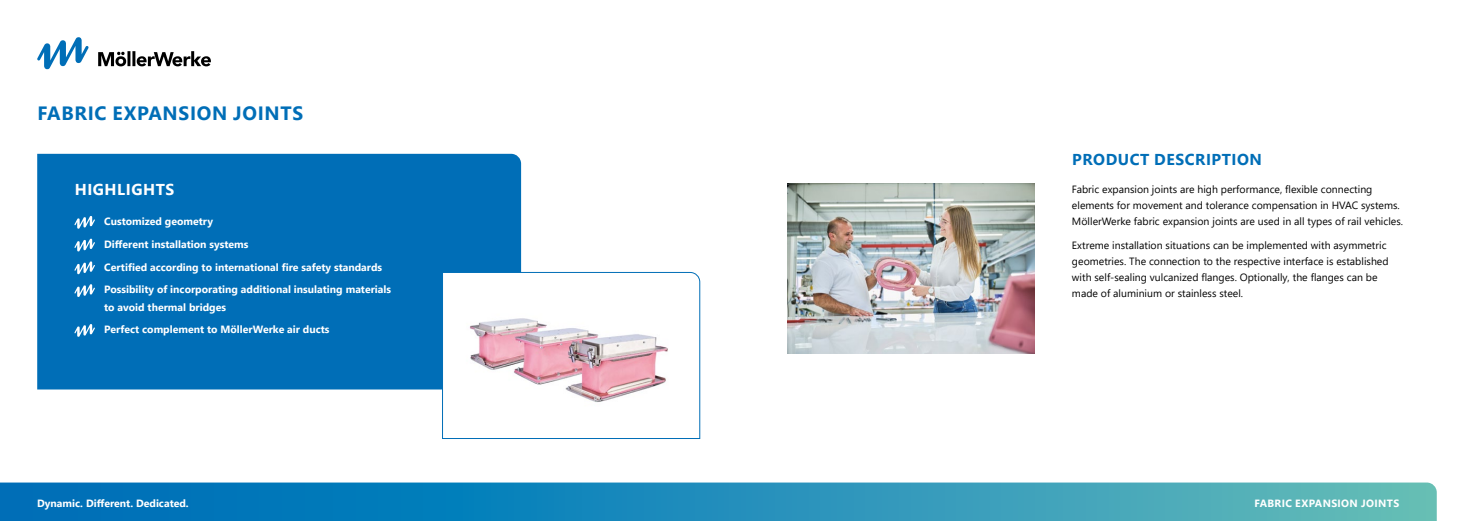
<style>
.page{position:relative;width:1474px;height:521px;background:#fff}
.page>*{position:absolute;margin:0;border:0;box-sizing:border-box;transform-origin:0 0}
.t1{font:700 19.25px "Segoe UI";letter-spacing:.035em;color:#006eb7}
.t2{font:700 15.75px "Segoe UI";letter-spacing:.035em;color:#006eb7}
.t3{font:700 15.75px "Segoe UI";letter-spacing:.035em;color:#fff}
.t4{font:10.5px/15.8px "Segoe UI";color:#000}
.t5{font:700 10.5px/22.8px "Segoe UI";color:#fff}
.t6{font:700 10.5px "Segoe UI";letter-spacing:.035em;color:#fff}
</style>
<div class="page">
<svg style="left:37px;top:37px;width:52px;height:32px"></svg>
<svg style="left:98px;top:51px;width:113px;height:15px"></svg>
<div style="left:37px;top:154px;width:484px;height:235px;background:#006eb7"></div>
<svg style="left:441px;top:272px;width:259px;height:167px"></svg>
<img style="left:787px;top:184px;width:247px;height:170px">
<svg style="left:74px;top:216px;width:21px;height:13px"></svg>
<svg style="left:74px;top:239px;width:21px;height:12px"></svg>
<svg style="left:74px;top:261px;width:21px;height:13px"></svg>
<svg style="left:74px;top:284px;width:21px;height:13px"></svg>
<svg style="left:74px;top:324px;width:21px;height:13px"></svg>
<svg style="left:0;top:482px;width:1436px;height:39px;background:#2892ba"></svg>
<h1 class="t1" style="left:38px;top:95px;width:267px">FABRIC EXPANSION JOINTS</h1>
<h2 class="t3" style="left:75px;top:175px;width:101px">HIGHLIGHTS</h2>
<p class="t5" style="left:104px;top:209px;width:288px">Customized geometry<br>Different installation systems<br>Certified according to international fire safety standards Possibility of incorporating additional insulating materials</p>
<p class="t5" style="left:104px;top:295px;width:227px">to avoid thermal bridges<br>Perfect complement to MöllerWerke air ducts</p>
<h2 class="t2" style="left:1072px;top:145px;width:191px">PRODUCT DESCRIPTION</h2>
<p class="t4" style="left:1071px;top:181px;width:332px">Fabric expansion joints are high performance, flexible connecting elements for movement and tolerance compensation in HVAC systems.<br>MöllerWerke fabric expansion joints are used in all types of rail vehicles.</p>
<p class="t4" style="left:1071px;top:237px;width:318px">Extreme installation situations can be implemented with asymmetric geometries. The connection to the respective interface is established with self-sealing vulcanized flanges. Optionally, the flanges can be made of aluminium or stainless steel.</p>
<p class="t5" style="left:37px;top:491px;width:153px">Dynamic. Different. Dedicated.</p>
<p class="t6" style="left:1254px;top:493px;width:146px">FABRIC EXPANSION JOINTS</p>
</div>
